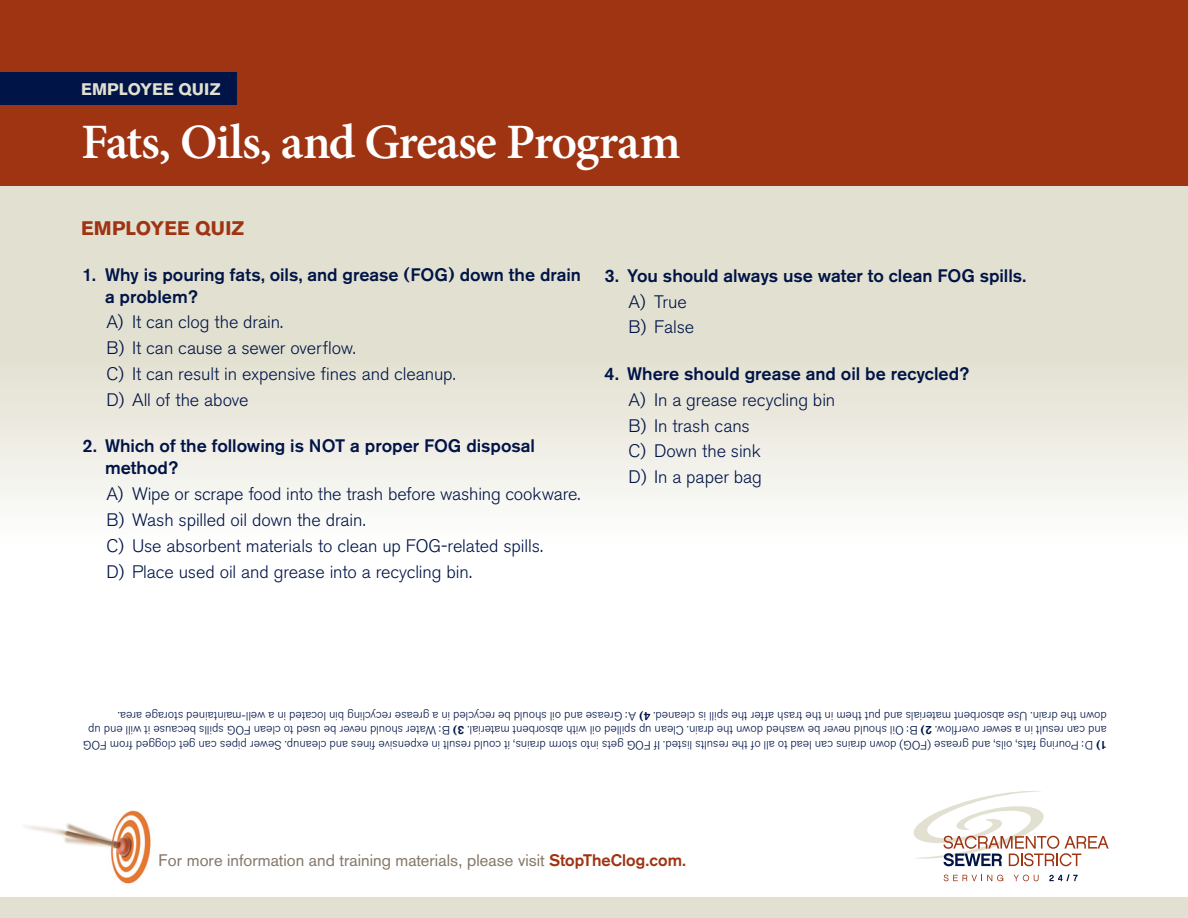
<style>
.page{position:relative;width:1188px;height:918px;background:#fff}
.page>*{position:absolute;margin:0;border:0;box-sizing:border-box;transform-origin:0 0}
.t1{font:600 49.5px "Minion Pro";letter-spacing:-.025em;color:#fff}
.t2{font:700 19.5px "Akzidenz Grotesk BE";letter-spacing:.015em;color:#9f3413}
.t3{font:300 18px/26px "Akzidenz Grotesk BE";letter-spacing:-.005em;color:#001447}
.t4{font:500 18px/21.6px "Akzidenz Grotesk BE";color:#001447}
.t5{font:16.5px "Akzidenz Grotesk";color:#867869}
.t6{font:900 16.5px "Akzidenz Grotesk";letter-spacing:.005em;color:#e2e0d0}
.t7{font:300 12px/14.4px "Akzidenz Grotesk BE";letter-spacing:.005em;color:#001447}
.s1{font-weight:500}
.s2{font-weight:700;color:#9f3413}
</style>
<div class="page">
<svg style="left:0;top:185px;width:1188px;height:322px;background:#e7e4d7"></svg>
<div style="left:0;top:0;width:1188px;height:185px;background:#9f3413"></div>
<div style="left:0;top:72px;width:237px;height:33px;background:#001447"></div>
<div style="left:0;top:898px;width:1188px;height:20px;background:#e2e0d0"></div>
<svg style="left:944px;top:875px;width:59px;height:6px"></svg>
<svg style="left:1014px;top:875px;width:25px;height:6px"></svg>
<svg style="left:1049px;top:874px;width:29px;height:7px"></svg>
<svg style="left:914px;top:791px;width:195px;height:75px"></svg>
<img style="left:25px;top:810px;width:126px;height:74px">
<h3 class="t6" style="left:81px;top:79px;width:141px">EMPLOYEE QUIZ</h3>
<h1 class="t1" style="left:81px;top:108px;width:601px">Fats, Oils, and Grease Program</h1>
<h2 class="t2" style="left:81px;top:217px;width:164px">EMPLOYEE QUIZ</h2>
<h3 class="t4" style="left:105px;top:264px;width:478px;text-indent:-22px">1. Why is pouring fats, oils, and grease (FOG) down the drain a problem?</h3>
<h3 class="t3" style="left:106px;top:310px;width:351px">A) It can clog the drain.<br>B) It can cause a sewer overflow.<br>C) It can result in expensive fines and cleanup.<br>D) All of the above</h3>
<h3 class="t4" style="left:105px;top:435px;width:432px;text-indent:-22px">2. Which of the following is NOT a proper FOG disposal method?</h3>
<h3 class="t3" style="left:106px;top:481px;width:476px">A) Wipe or scrape food into the trash before washing cookware.<br>B) Wash spilled oil down the drain.<br>C) Use absorbent materials to clean up FOG-related spills.<br>D) Place used oil and grease into a recycling bin.</h3>
<h3 class="t4" style="left:605px;top:264px;width:423px">3. You should always use water to clean FOG spills.</h3>
<h3 class="t3" style="left:629px;top:289px;width:67px">A) True<br>B) False</h3>
<h3 class="t4" style="left:605px;top:362px;width:366px">4. Where should grease and oil be recycled?</h3>
<h3 class="t3" style="left:629px;top:387px;width:208px">A) In a grease recycling bin<br>B) In trash cans<br>C) Down the sink<br>D) In a paper bag</h3>
<p class="t7" style="left:1107px;top:752px;width:1025px;rotate:-180deg"><span class="s1">1)</span> D: Pouring fats, oils, and grease (FOG) down drains can lead to all of the results listed. If FOG gets into storm drains, it could result in expensive fines and cleanup. Sewer pipes can get clogged from FOG and can result in a sewer overflow. <span class="s1">2)</span> B: Oil should never be washed down the drain. Clean up spilled oil with absorbent material. <span class="s1">3)</span> B: Water should never be used to clean FOG spills because it will end up down the drain. Use absorbent materials and put them in the trash after the spill is cleaned. <span class="s1">4)</span> A: Grease and oil should be recycled in a grease recycling bin located in a well-maintained storage area.</p>
<h3 class="t5" style="left:159px;top:851px;width:530px">For more information and training materials, please visit <span class="s2">StopTheClog.com.</span></h3>
</div>
